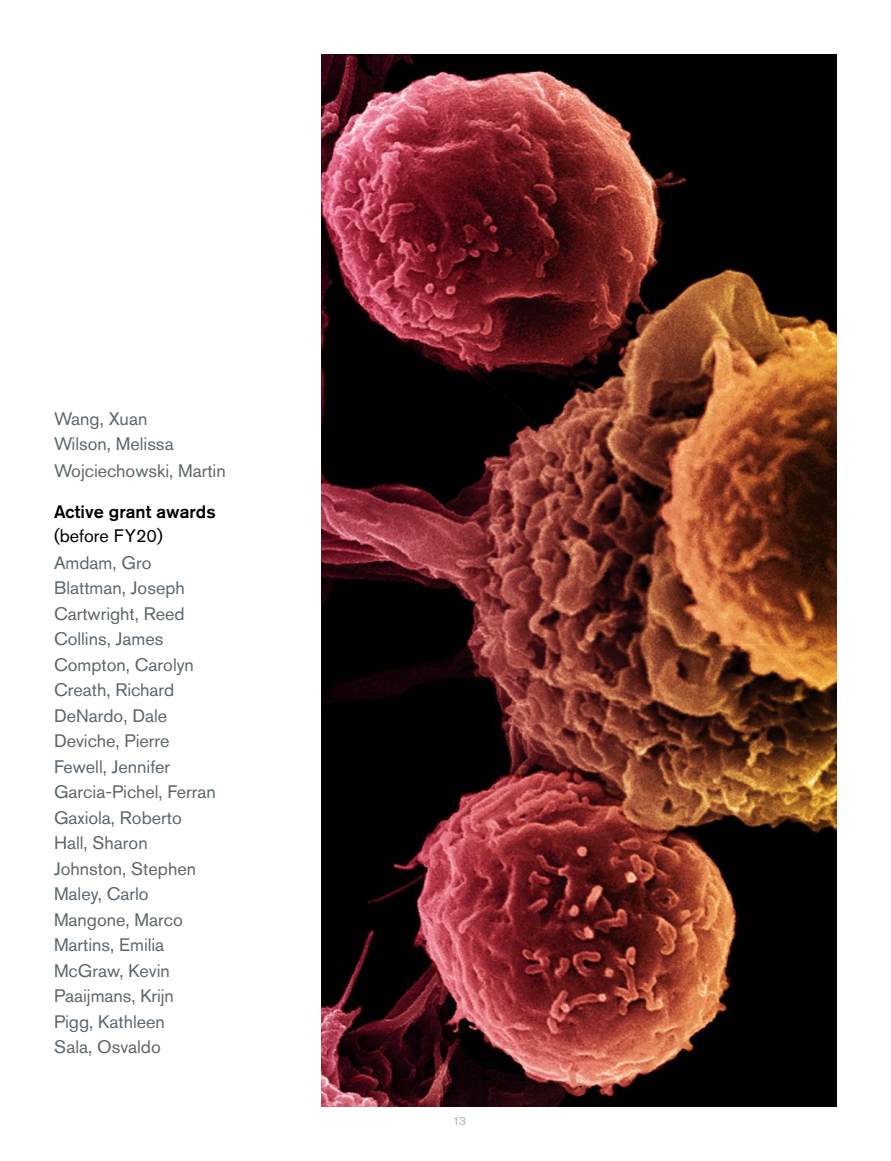
<style>
.page{position:relative;width:891px;height:1161px;background:#fff}
.page>*{position:absolute;margin:0;border:0;box-sizing:border-box;transform-origin:0 0}
._02_body__faculty_aw{font:18px "Akzidenz Grotesk Std";color:#5a676e}
.award{font:500 18px/24px "Akzidenz Grotesk Std";color:#000001}
.t1{font:12px "Akzidenz Grotesk Std";color:#5a676e}
.s1{font-weight:400}
</style>
<div class="page">
<img style="left:321px;top:54px;width:516px;height:1052px">
<p class="_02_body__faculty_aw" style="left:54px;top:408px;width:95px">Wang, Xuan</p>
<p class="_02_body__faculty_aw" style="left:54px;top:433px;width:121px">Wilson, Melissa</p>
<p class="_02_body__faculty_aw" style="left:54px;top:460px;width:173px">Wojciechowski, Martin</p>
<p class="award" style="left:54px;top:499px;width:163px">Active grant awards <span class="s1">(before FY20)</span></p>
<p class="_02_body__faculty_aw" style="left:54px;top:552px;width:99px">Amdam, Gro</p>
<p class="_02_body__faculty_aw" style="left:54px;top:577px;width:132px">Blattman, Joseph</p>
<p class="_02_body__faculty_aw" style="left:54px;top:603px;width:132px">Cartwright, Reed</p>
<p class="_02_body__faculty_aw" style="left:54px;top:628px;width:111px">Collins, James</p>
<p class="_02_body__faculty_aw" style="left:54px;top:654px;width:142px">Compton, Carolyn</p>
<p class="_02_body__faculty_aw" style="left:54px;top:679px;width:122px">Creath, Richard</p>
<p class="_02_body__faculty_aw" style="left:54px;top:705px;width:115px">DeNardo, Dale</p>
<p class="_02_body__faculty_aw" style="left:54px;top:730px;width:117px">Deviche, Pierre</p>
<p class="_02_body__faculty_aw" style="left:54px;top:756px;width:118px">Fewell, Jennifer</p>
<p class="_02_body__faculty_aw" style="left:54px;top:781px;width:163px">Garcia-Pichel, Ferran</p>
<p class="_02_body__faculty_aw" style="left:54px;top:807px;width:129px">Gaxiola, Roberto</p>
<p class="_02_body__faculty_aw" style="left:54px;top:832px;width:95px">Hall, Sharon</p>
<p class="_02_body__faculty_aw" style="left:54px;top:858px;width:144px">Johnston, Stephen</p>
<p class="_02_body__faculty_aw" style="left:54px;top:883px;width:96px">Maley, Carlo</p>
<p class="_02_body__faculty_aw" style="left:54px;top:909px;width:131px">Mangone, Marco</p>
<p class="_02_body__faculty_aw" style="left:54px;top:934px;width:112px">Martins, Emilia</p>
<p class="_02_body__faculty_aw" style="left:54px;top:960px;width:117px">McGraw, Kevin</p>
<p class="_02_body__faculty_aw" style="left:54px;top:985px;width:122px">Paaijmans, Krijn</p>
<p class="_02_body__faculty_aw" style="left:54px;top:1011px;width:112px">Pigg, Kathleen</p>
<p class="_02_body__faculty_aw" style="left:54px;top:1036px;width:108px">Sala, Osvaldo</p>
<p class="t1" style="left:452px;top:1114px;width:15px">13</p>
</div>
